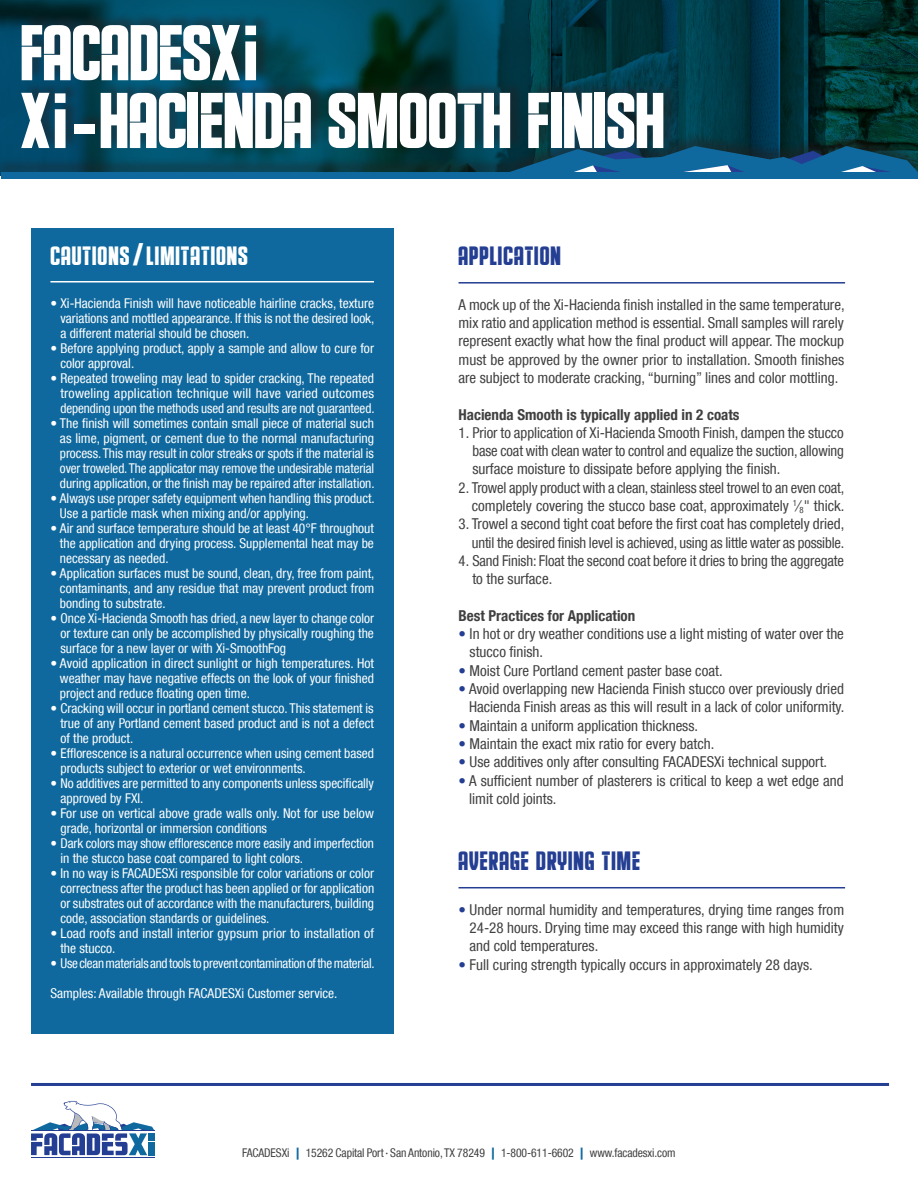
<style>
.page{position:relative;width:918px;height:1188px;background:#fff}
.page>*{position:absolute;margin:0;border:0;box-sizing:border-box;transform-origin:0 0}
.t1{font:81px/67.8px "Educated Deers";color:#fff}
.t2{font:27px "Educated Deers";letter-spacing:.04em;color:#233e92}
.t3{font:27px "Educated Deers";letter-spacing:.04em;color:#fff}
.t4{font:condensed 15px/18.3px "Helvetica Neue LT Com";color:#404041;text-align:justify}
.t5{font:700 condensed 15px "Helvetica Neue LT Com";color:#404041}
.t6{font:condensed 13.5px/15px "Helvetica Neue LT Com";color:#fff;text-align:justify}
.t7{font:condensed 13.5px "Helvetica Neue LT Com";letter-spacing:-.02em;color:#fff}
.t8{font:condensed 12px "Helvetica Neue LT Com";letter-spacing:-.005em;color:#404041}
.s1{font-family:"Acumin Variable Concept";font-size:75px}
.s2{font-family:"Impact"}
.s3{color:#233e92}
.s4{font-weight:900;font-stretch:normal;color:#10699e}
</style>
<div class="page">
<img style="left:0;top:0;width:918px;height:131px">
<div style="left:31px;top:229px;width:362px;height:805px;background:#10699e"></div>
<hr style="left:31px;top:1157px;width:124px;height:1px;background:#233e92">
<svg style="left:31px;top:1101px;width:123px;height:54px"></svg>
<hr style="left:31px;top:1130px;width:124px;height:1px;background:#233e92">
<div style="left:148px;top:1133px;width:7px;height:8px;background:#10699e"></div>
<div style="left:148px;top:1142px;width:7px;height:13px;background:#10699e"></div>
<div style="left:0;top:131px;width:918px;height:48px;background:#231f20;opacity:.5"></div>
<svg style="left:507px;top:146px;width:411px;height:26px;background:#185a81"></svg>
<div style="left:1px;top:172px;width:917px;height:7px;background:#10699e"></div>
<hr style="left:31px;top:1083px;width:858px;height:3px;background:#233e92">
<div style="left:21px;top:11px;width:658px;height:139px;background:#231f20;opacity:.5"></div>
<hr style="left:459px;top:282px;width:386px;height:2px;background:#233e92">
<hr style="left:459px;top:887px;width:386px;height:1px;background:#233e92">
<hr style="left:50px;top:281px;width:324px;height:1px;background:#fff">
<h1 class="t1" style="left:21px;top:18px;width:646px">FACADESX<span class="s1">i<br></span>X<span class="s1">i-</span>HACIENDA SMOOTH FINISH</h1>
<p class="t3" style="left:50px;top:240px;width:199px">CAUTIONS<span class="s2">/</span>LIMITATIONS</p>
<p class="t6" style="left:60px;top:295px;width:315px;text-indent:-10px">• Xi-Hacienda Finish will have noticeable hairline cracks, texture variations and mottled appearance. If this is not the desired look, a different material should be chosen.</p>
<p class="t6" style="left:60px;top:340px;width:315px;text-indent:-10px">• Before applying product, apply a sample and allow to cure for color approval.</p>
<p class="t6" style="left:60px;top:370px;width:316px;text-indent:-10px">• Repeated troweling may lead to spider cracking, The repeated troweling application technique will have varied outcomes depending upon the methods used and results are not guaranteed.</p>
<p class="t6" style="left:60px;top:415px;width:316px;text-indent:-9px">• The finish will sometimes contain small piece of material such as lime, pigment, or cement due to the normal manufacturing process. This may result in color streaks or spots if the material is over troweled. The applicator may remove the undesirable material during application, or the finish may be repaired after installation.</p>
<p class="t6" style="left:60px;top:490px;width:316px;text-indent:-9px">• Always use proper safety equipment when handling this product.<br>Use a particle mask when mixing and/or applying.</p>
<p class="t6" style="left:60px;top:520px;width:316px;text-indent:-9px">• Air and surface temperature should be at least 40°F throughout the application and drying process. Supplemental heat may be necessary as needed.</p>
<p class="t6" style="left:60px;top:565px;width:316px;text-indent:-9px">• Application surfaces must be sound, clean, dry, free from paint, contaminants, and any residue that may prevent product from bonding to substrate.</p>
<p class="t6" style="left:60px;top:610px;width:315px;text-indent:-10px">• Once Xi-Hacienda Smooth has dried, a new layer to change color or texture can only be accomplished by physically roughing the surface for a new layer or with Xi-SmoothFog</p>
<p class="t6" style="left:60px;top:655px;width:316px;text-indent:-9px">• Avoid application in direct sunlight or high temperatures. Hot weather may have negative effects on the look of your finished project and reduce floating open time.</p>
<p class="t6" style="left:60px;top:700px;width:315px;text-indent:-10px">• Cracking will occur in portland cement stucco. This statement is true of any Portland cement based product and is not a defect of the product.</p>
<p class="t6" style="left:60px;top:745px;width:315px;text-indent:-10px">• Efflorescence is a natural occurrence when using cement based products subject to exterior or wet environments.</p>
<p class="t6" style="left:60px;top:775px;width:315px;text-indent:-10px">• No additives are permitted to any components unless specifically approved by FXI.</p>
<p class="t6" style="left:60px;top:805px;width:315px;text-indent:-10px">• For use on vertical above grade walls only. Not for use below grade, horizontal or immersion conditions</p>
<p class="t6" style="left:60px;top:835px;width:315px;text-indent:-10px">• Dark colors may show efflorescence more easily and imperfection in the stucco base coat compared to light colors.</p>
<p class="t6" style="left:60px;top:865px;width:315px;text-indent:-10px">• In no way is FACADESXi responsible for color variations or color correctness after the product has been applied or for application or substrates out of accordance with the manufacturers, building code, association standards or guidelines.</p>
<p class="t6" style="left:60px;top:925px;width:315px;text-indent:-10px">• Load roofs and install interior gypsum prior to installation of the stucco.</p>
<p class="t7" style="left:50px;top:955px;width:326px">• Use clean materials and tools to prevent contamination of the material.</p>
<p class="t6" style="left:50px;top:985px;width:289px">Samples: Available through FACADESXi Customer service.</p>
<p class="t2" style="left:459px;top:240px;width:104px">APPLICATION</p>
<p class="t4" style="left:459px;top:295px;width:388px">A mock up of the Xi-Hacienda finish installed in the same temperature, mix ratio and application method is essential. Small samples will rarely represent exactly what how the final product will appear. The mockup must be approved by the owner prior to installation. Smooth finishes are subject to moderate cracking, “burning” lines and color mottling.</p>
<p class="t5" style="left:459px;top:405px;width:283px">Hacienda Smooth is typically applied in 2 coats</p>
<p class="t4" style="left:472px;top:423px;width:373px;text-indent:-14px">1. Prior to application of Xi-Hacienda Smooth Finish, dampen the stucco base coat with clean water to control and equalize the suction, allowing surface moisture to dissipate before applying the finish.</p>
<p class="t4" style="left:459px;top:478px;width:387px;text-align:right">2. Trowel apply product with a clean, stainless steel trowel to an even coat, completely covering the stucco base coat, approximately <sup>1</sup>⁄<sub>8</sub>" thick.</p>
<p class="t4" style="left:459px;top:515px;width:387px;text-align:right">3. Trowel a second tight coat before the first coat has completely dried, until the desired finish level is achieved, using as little water as possible.</p>
<p class="t4" style="left:472px;top:551px;width:373px;text-indent:-14px">4. Sand Finish: Float the second coat before it dries to bring the aggregate to the surface.</p>
<p class="t5" style="left:459px;top:607px;width:178px">Best Practices for Application</p>
<p class="t4" style="left:470px;top:625px;width:376px;text-indent:-11px"><span class="s3">•</span> In hot or dry weather conditions use a light misting of water over the stucco finish.</p>
<p class="t4" style="left:459px;top:661px;width:266px"><span class="s3">•</span> Moist Cure Portland cement paster base coat.</p>
<p class="t4" style="left:459px;top:679px;width:387px;text-align:right"><span class="s3">•</span> Avoid overlapping new Hacienda Finish stucco over previously dried<br>Hacienda Finish areas as this will result in a lack of color uniformity.</p>
<p class="t4" style="left:459px;top:716px;width:241px"><span class="s3">•</span> Maintain a uniform application thickness.</p>
<p class="t4" style="left:459px;top:734px;width:257px"><span class="s3">•</span> Maintain the exact mix ratio for every batch.</p>
<p class="t4" style="left:459px;top:753px;width:370px"><span class="s3">•</span> Use additives only after consulting FACADESXi technical support.</p>
<p class="t4" style="left:469px;top:771px;width:376px;text-indent:-11px"><span class="s3">•</span> A sufficient number of plasterers is critical to keep a wet edge and limit cold joints.</p>
<p class="t2" style="left:459px;top:845px;width:183px">AVERAGE DRYING TIME</p>
<p class="t4" style="left:470px;top:900px;width:376px;text-indent:-11px"><span class="s3">•</span> Under normal humidity and temperatures, drying time ranges from 24-28 hours. Drying time may exceed this range with high humidity and cold temperatures.</p>
<p class="t4" style="left:459px;top:955px;width:356px"><span class="s3">•</span> Full curing strength typically occurs in approximately 28 days.</p>
<p class="t8" style="left:242px;top:1146px;width:435px">FACADESXi <span class="s4">|</span> 15262 Capital Port <sup>•</sup> San Antonio, TX 78249 <span class="s4">|</span> 1-800-611-6602 <span class="s4">|</span> www.facadesxi.com</p>
</div>
